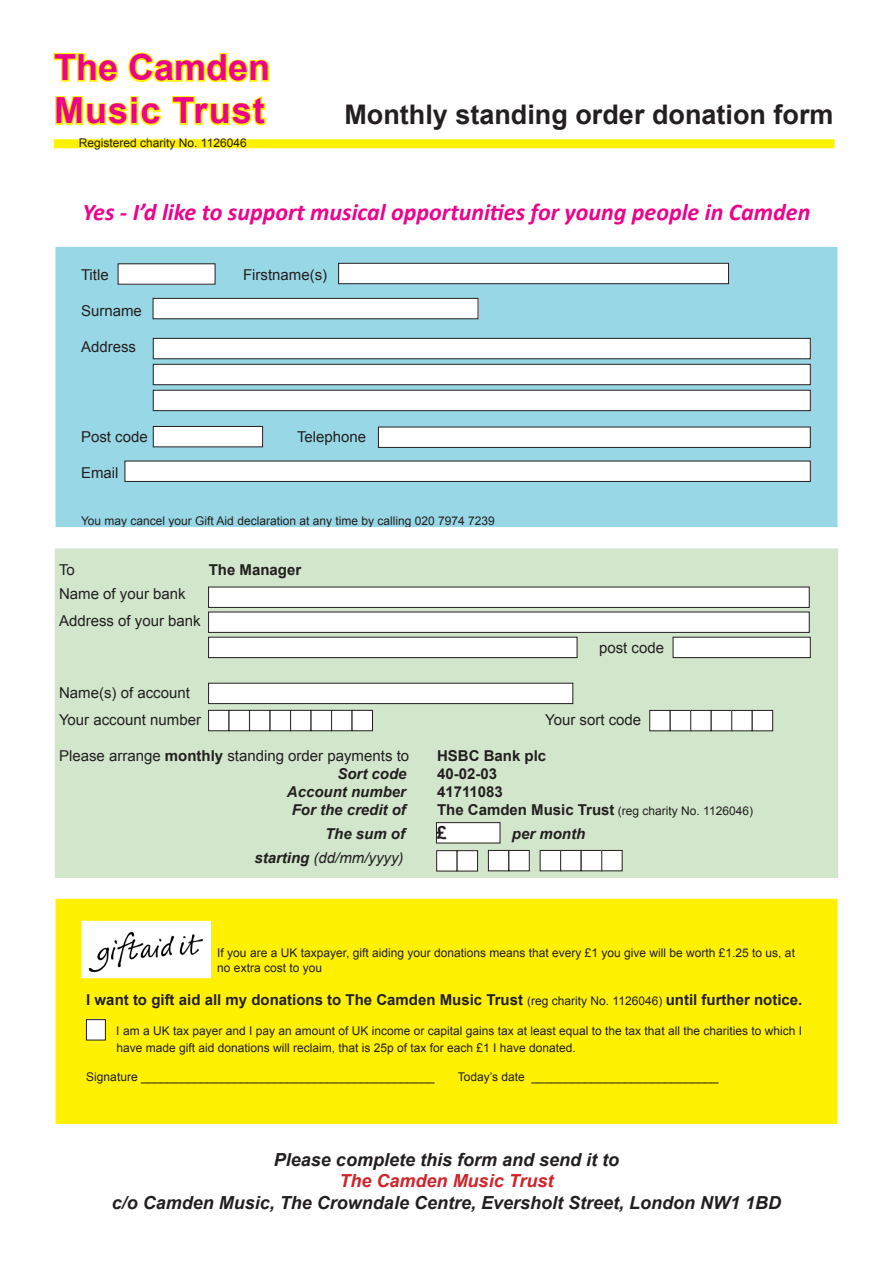
<style>
.page{position:relative;width:893px;height:1263px;background:#fff}
.page>*{position:absolute;margin:0;border:0;box-sizing:border-box;transform-origin:0 0}
.t1{font:700 36px "Arial";letter-spacing:.03em;color:#ed028c}
.t2{font:700 36px "Arial";color:#ed028c}
.t3{font:700 27px "Arial";color:#231f20}
.t4{font:italic 700 24px "Calibri";color:#ed028c}
.t5{font:italic 700 18px "Arial";color:#231f20}
.t6{font:italic 700 18px "Arial";color:#d1232a}
.t7{font:700 18px "Arial";color:#231f20}
.t8{font:15px "Arial";color:#231f20}
.t9{font:700 15px "Arial";color:#231f20}
.t10{font:italic 700 15px "Arial";color:#231f20}
.t11{font:italic 15px "Arial";color:#231f20}
.t12{font:12px/14.4px "Arial";color:#231f20}
.s1{font-weight:700}
.s2{font-weight:700;font-size:15px}
.s3{font-weight:400;font-size:12px}
</style>
<div class="page">
<div style="left:55px;top:898px;width:783px;height:227px;background:#fff101"></div>
<div style="left:54px;top:897px;width:785px;height:228px;border:2px solid #fff"></div>
<img style="left:84px;top:923px;width:124px;height:53px">
<div style="left:82px;top:921px;width:128px;height:57px;border:1px solid #fff"></div>
<div style="left:86px;top:1020px;width:19px;height:20px;background:#fff"></div>
<div style="left:86px;top:1019px;width:20px;height:21px;border:1px solid #231f20"></div>
<div style="left:55px;top:246px;width:783px;height:282px;background:#98d8e6"></div>
<div style="left:54px;top:245px;width:785px;height:284px;border:2px solid #fff"></div>
<div style="left:339px;top:263px;width:389px;height:21px;background:#fff"></div>
<div style="left:338px;top:263px;width:391px;height:21px;border:1px solid #231f20"></div>
<div style="left:153px;top:298px;width:325px;height:21px;background:#fff"></div>
<div style="left:153px;top:298px;width:325px;height:21px;border:1px solid #231f20"></div>
<div style="left:378px;top:427px;width:432px;height:20px;background:#fff"></div>
<div style="left:378px;top:427px;width:432px;height:21px;border:1px solid #231f20"></div>
<div style="left:125px;top:461px;width:685px;height:20px;background:#fff"></div>
<div style="left:125px;top:461px;width:685px;height:21px;border:1px solid #231f20"></div>
<div style="left:153px;top:338px;width:657px;height:21px;background:#fff"></div>
<div style="left:153px;top:338px;width:657px;height:21px;border:1px solid #231f20"></div>
<div style="left:153px;top:364px;width:657px;height:21px;background:#fff"></div>
<div style="left:153px;top:364px;width:657px;height:21px;border:1px solid #231f20"></div>
<div style="left:153px;top:390px;width:657px;height:21px;background:#fff"></div>
<div style="left:153px;top:390px;width:657px;height:21px;border:1px solid #231f20"></div>
<div style="left:153px;top:426px;width:110px;height:21px;background:#fff"></div>
<div style="left:153px;top:426px;width:110px;height:21px;border:1px solid #231f20"></div>
<div style="left:118px;top:264px;width:97px;height:20px;background:#fff"></div>
<div style="left:54px;top:548px;width:785px;height:331px;background:#d2e6cc"></div>
<div style="left:53px;top:547px;width:787px;height:332px;border:2px solid #fff"></div>
<div style="left:209px;top:710px;width:20px;height:21px;background:#fff"></div>
<div style="left:208px;top:710px;width:21px;height:21px;border:1px solid #231f20"></div>
<div style="left:229px;top:710px;width:20px;height:21px;background:#fff"></div>
<div style="left:229px;top:710px;width:21px;height:21px;border:1px solid #231f20"></div>
<div style="left:250px;top:710px;width:20px;height:21px;background:#fff"></div>
<div style="left:249px;top:710px;width:21px;height:21px;border:1px solid #231f20"></div>
<div style="left:270px;top:710px;width:20px;height:21px;background:#fff"></div>
<div style="left:270px;top:710px;width:21px;height:21px;border:1px solid #231f20"></div>
<div style="left:291px;top:710px;width:20px;height:21px;background:#fff"></div>
<div style="left:290px;top:710px;width:21px;height:21px;border:1px solid #231f20"></div>
<div style="left:311px;top:710px;width:20px;height:21px;background:#fff"></div>
<div style="left:311px;top:710px;width:21px;height:21px;border:1px solid #231f20"></div>
<div style="left:332px;top:710px;width:20px;height:21px;background:#fff"></div>
<div style="left:331px;top:710px;width:21px;height:21px;border:1px solid #231f20"></div>
<div style="left:352px;top:710px;width:20px;height:21px;background:#fff"></div>
<div style="left:352px;top:710px;width:21px;height:21px;border:1px solid #231f20"></div>
<div style="left:650px;top:710px;width:20px;height:21px;background:#fff"></div>
<div style="left:649px;top:710px;width:21px;height:21px;border:1px solid #231f20"></div>
<div style="left:670px;top:710px;width:21px;height:21px;background:#fff"></div>
<div style="left:670px;top:710px;width:21px;height:21px;border:1px solid #231f20"></div>
<div style="left:691px;top:710px;width:20px;height:21px;background:#fff"></div>
<div style="left:711px;top:710px;width:21px;height:21px;background:#fff"></div>
<div style="left:711px;top:710px;width:21px;height:21px;border:1px solid #231f20"></div>
<div style="left:732px;top:710px;width:20px;height:21px;background:#fff"></div>
<div style="left:752px;top:710px;width:21px;height:21px;background:#fff"></div>
<div style="left:752px;top:710px;width:21px;height:21px;border:1px solid #231f20"></div>
<div style="left:436px;top:823px;width:64px;height:20px;background:#fff"></div>
<div style="left:436px;top:822px;width:64px;height:21px;border:1px solid #231f20"></div>
<div style="left:437px;top:851px;width:20px;height:20px;background:#fff"></div>
<div style="left:436px;top:850px;width:21px;height:21px;border:1px solid #231f20"></div>
<div style="left:457px;top:851px;width:21px;height:20px;background:#fff"></div>
<div style="left:457px;top:850px;width:21px;height:21px;border:1px solid #231f20"></div>
<div style="left:488px;top:850px;width:21px;height:21px;background:#fff"></div>
<div style="left:488px;top:850px;width:21px;height:21px;border:1px solid #231f20"></div>
<div style="left:509px;top:850px;width:20px;height:21px;background:#fff"></div>
<div style="left:540px;top:850px;width:20px;height:21px;background:#fff"></div>
<div style="left:540px;top:850px;width:21px;height:21px;border:1px solid #231f20"></div>
<div style="left:561px;top:850px;width:20px;height:21px;background:#fff"></div>
<div style="left:560px;top:850px;width:21px;height:21px;border:1px solid #231f20"></div>
<div style="left:581px;top:850px;width:21px;height:21px;background:#fff"></div>
<div style="left:581px;top:850px;width:21px;height:21px;border:1px solid #231f20"></div>
<div style="left:602px;top:850px;width:20px;height:21px;background:#fff"></div>
<div style="left:209px;top:587px;width:600px;height:20px;background:#fff"></div>
<div style="left:208px;top:587px;width:601px;height:21px;border:1px solid #231f20"></div>
<div style="left:209px;top:612px;width:600px;height:20px;background:#fff"></div>
<div style="left:208px;top:612px;width:601px;height:21px;border:1px solid #231f20"></div>
<div style="left:673px;top:637px;width:137px;height:21px;background:#fff"></div>
<div style="left:673px;top:637px;width:137px;height:21px;border:1px solid #231f20"></div>
<div style="left:209px;top:637px;width:368px;height:21px;background:#fff"></div>
<div style="left:208px;top:637px;width:369px;height:21px;border:1px solid #231f20"></div>
<div style="left:209px;top:683px;width:364px;height:21px;background:#fff"></div>
<div style="left:208px;top:683px;width:365px;height:21px;border:1px solid #231f20"></div>
<div style="left:54px;top:139px;width:780px;height:9px;background:#fff101"></div>
<svg style="left:53px;top:52px;width:217px;height:74px"></svg>
<p class="t2" style="left:54px;top:44px;width:218px">The Camden</p>
<p class="t1" style="left:54px;top:87px;width:212px">Music Trust</p>
<p class="t12" style="left:79px;top:136px;width:169px">Registered charity No. 1126046</p>
<p class="t3" style="left:344px;top:97px;width:491px">Monthly standing order donation form</p>
<p class="t4" style="left:83px;top:197px;width:729px">Yes - I’d like to support musical opportunities for young people in Camden</p>
<p class="t8" style="left:81px;top:265px;width:29px">Title</p>
<p class="t8" style="left:243px;top:265px;width:86px">Firstname(s)</p>
<p class="t8" style="left:81px;top:301px;width:62px">Surname</p>
<p class="t8" style="left:81px;top:337px;width:57px">Address</p>
<p class="t8" style="left:81px;top:427px;width:68px">Post code</p>
<p class="t8" style="left:297px;top:427px;width:71px">Telephone</p>
<p class="t8" style="left:81px;top:463px;width:39px">Email</p>
<p class="t12" style="left:81px;top:514px;width:415px">You may cancel your Gift Aid declaration at any time by calling 020 7974 7239</p>
<p class="t8" style="left:59px;top:560px;width:17px">To</p>
<p class="t9" style="left:209px;top:560px;width:94px">The Manager</p>
<p class="t8" style="left:59px;top:584px;width:128px">Name of your bank</p>
<p class="t8" style="left:59px;top:611px;width:143px">Address of your bank</p>
<p class="t8" style="left:599px;top:638px;width:67px">post code</p>
<p class="t8" style="left:59px;top:683px;width:132px">Name(s) of account</p>
<p class="t8" style="left:59px;top:710px;width:144px">Your account number</p>
<p class="t8" style="left:545px;top:710px;width:98px">Your sort code</p>
<p class="t8" style="left:59px;top:746px;width:352px">Please arrange <span class="s1">monthly</span> standing order payments to</p>
<p class="t9" style="left:437px;top:746px;width:111px">HSBC Bank plc</p>
<p class="t10" style="left:337px;top:764px;width:71px">Sort code</p>
<p class="t9" style="left:437px;top:764px;width:62px">40-02-03</p>
<p class="t10" style="left:287px;top:782px;width:121px">Account number</p>
<p class="t9" style="left:437px;top:782px;width:67px">41711083</p>
<p class="t10" style="left:292px;top:800px;width:116px">For the credit of</p>
<p class="t12" style="left:437px;top:804px;width:318px"><span class="s2">The Camden Music Trust</span> (reg charity No. 1126046)</p>
<p class="t10" style="left:325px;top:824px;width:82px">The sum of</p>
<p class="t10" style="left:512px;top:824px;width:75px">per month</p>
<p class="t11" style="left:254px;top:848px;width:151px"><span class="s1">starting</span> (dd/mm/yyyy)</p>
<p class="t7" style="left:437px;top:821px;width:12px">£</p>
<p class="t12" style="left:217px;top:946px;width:579px">If you are a UK taxpayer, gift aiding your donations means that every £1 you give will be worth £1.25 to us, at no extra cost to you</p>
<p class="t9" style="left:86px;top:989px;width:718px">I want to gift aid all my donations to The Camden Music Trust <span class="s3">(reg charity No. 1126046)</span> until further notice.</p>
<p class="t12" style="left:116px;top:1023px;width:687px;line-height:16.5px">I am a UK tax payer and I pay an amount of UK income or capital gains tax at least equal to the tax that all the charities to which I have made gift aid donations will reclaim, that is 25p of tax for each £1 I have donated.</p>
<p class="t12" style="left:86px;top:1069px;width:350px">Signature ____________________________________________</p>
<p class="t12" style="left:458px;top:1069px;width:262px">Today’s date ____________________________</p>
<p class="t5" style="left:274px;top:1147px;width:347px">Please complete this form and send it to</p>
<p class="t6" style="left:340px;top:1169px;width:215px">The Camden Music Trust</p>
<p class="t5" style="left:112px;top:1191px;width:671px">c/o Camden Music, The Crowndale Centre, Eversholt Street, London NW1 1BD</p>
</div>
